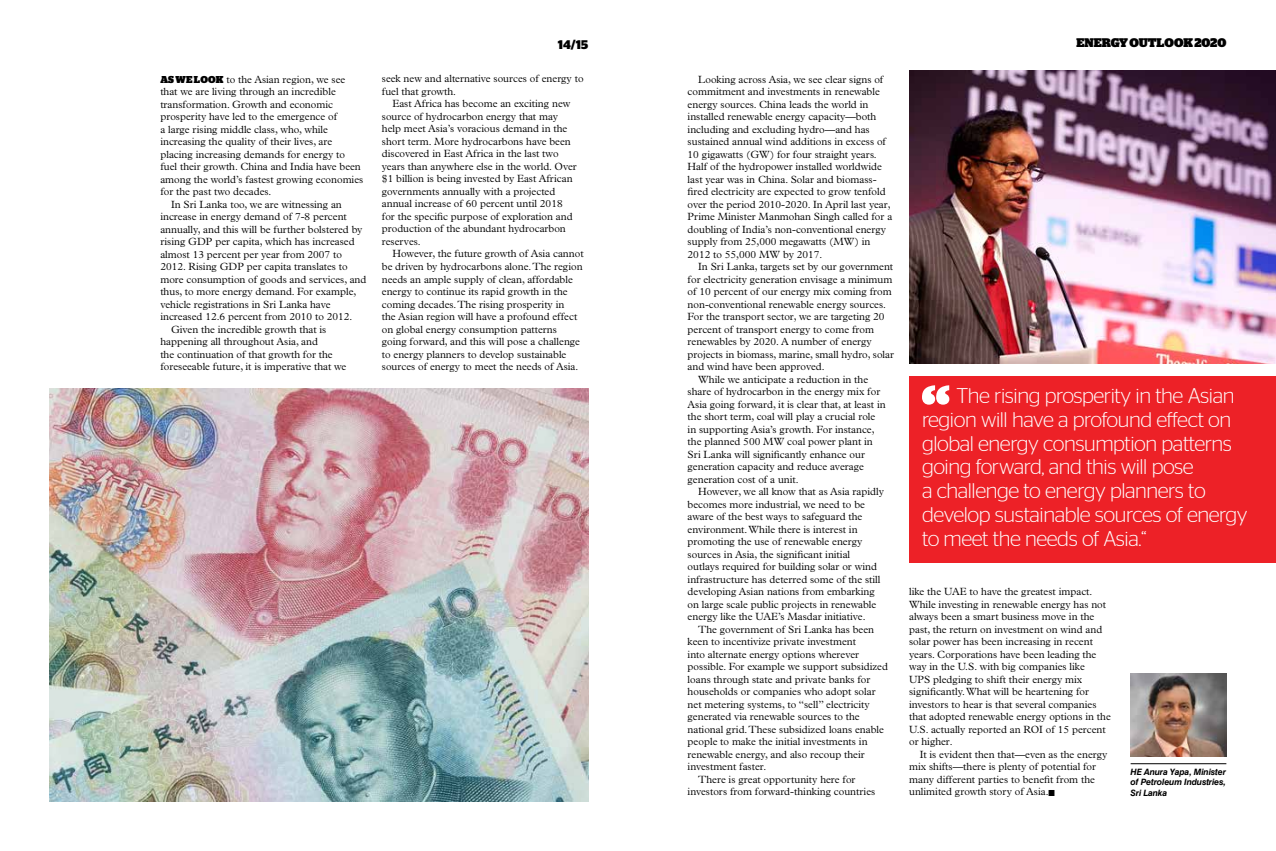
<style>
.page{position:relative;width:1276px;height:851px;background:#fff}
.page>*{position:absolute;margin:0;border:0;box-sizing:border-box;transform-origin:0 0}
.t1{font:300 21.25px/23.8px "Stag Sans";letter-spacing:-.02em;color:#fff}
.t2{font:900 12.5px "Stag";color:#000}
.t3{font:700 12.5px "Stag Sans";color:#000}
.t4{font:300 10.5px/12.5px "Plantin Std";color:#000}
.t5{font:italic 700 8.75px/10.5px "Swiss 721 BT";letter-spacing:-.02em;color:#000;text-align:justify}
.s1{font-family:"Stag";font-weight:900;font-size:10px}
</style>
<div class="page">
<img style="left:909px;top:71px;width:367px;height:292px">
<div style="left:909px;top:376px;width:367px;height:187px;background:#ed2127"></div>
<svg style="left:922px;top:385px;width:27px;height:19px"></svg>
<hr style="left:1130px;top:763px;width:96px;height:1px;background:#000">
<img style="left:1130px;top:673px;width:96px;height:83px">
<img style="left:49px;top:388px;width:539px;height:413px">
<p class="t4" style="left:160px;top:73px;width:186px"><span class="s1">AS WE LOOK</span> to the Asian region, we see</p>
<p class="t4" style="left:160px;top:85px;width:177px">that we are living through an incredible</p>
<p class="t4" style="left:160px;top:98px;width:174px">transformation. Growth and economic</p>
<p class="t4" style="left:160px;top:110px;width:178px">prosperity have led to the emergence of</p>
<p class="t4" style="left:160px;top:123px;width:169px">a large rising middle class, who, while</p>
<p class="t4" style="left:160px;top:135px;width:173px">increasing the quality of their lives, are</p>
<p class="t4" style="left:160px;top:148px;width:186px">placing increasing demands for energy to</p>
<p class="t4" style="left:160px;top:160px;width:202px">fuel their growth. China and India have been</p>
<p class="t4" style="left:160px;top:173px;width:204px">among the world’s fastest growing economies</p>
<p class="t4" style="left:160px;top:185px;width:113px">for the past two decades.</p>
<p class="t4" style="left:171px;top:198px;width:172px">In Sri Lanka too, we are witnessing an</p>
<p class="t4" style="left:160px;top:210px;width:188px">increase in energy demand of 7-8 percent</p>
<p class="t4" style="left:160px;top:223px;width:204px">annually, and this will be further bolstered by</p>
<p class="t4" style="left:160px;top:235px;width:196px">rising GDP per capita, which has increased</p>
<p class="t4" style="left:160px;top:248px;width:183px">almost 13 percent per year from 2007 to</p>
<p class="t4" style="left:160px;top:260px;width:189px">2012. Rising GDP per capita translates to</p>
<p class="t4" style="left:160px;top:273px;width:208px">more consumption of goods and services, and</p>
<p class="t4" style="left:160px;top:285px;width:197px">thus, to more energy demand. For example,</p>
<p class="t4" style="left:160px;top:298px;width:172px">vehicle registrations in Sri Lanka have</p>
<p class="t4" style="left:160px;top:310px;width:193px">increased 12.6 percent from 2010 to 2012.</p>
<p class="t4" style="left:171px;top:323px;width:157px">Given the incredible growth that is</p>
<p class="t4" style="left:160px;top:335px;width:159px">happening all throughout Asia, and</p>
<p class="t4" style="left:160px;top:348px;width:174px">the continuation of that growth for the</p>
<p class="t4" style="left:160px;top:360px;width:188px">foreseeable future, it is imperative that we</p>
<p class="t3" style="left:558px;top:37px;width:32px">14/15</p>
<p class="t4" style="left:382px;top:73px;width:203px">seek new and alternative sources of energy to fuel that growth.</p>
<p class="t4" style="left:382px;top:98px;width:196px;text-indent:11px">East Africa has become an exciting new source of hydrocarbon energy that may help meet Asia’s voracious demand in the short term. More hydrocarbons have been discovered in East Africa in the last two years than anywhere else in the world. Over $1 billion is being invested by East African governments annually with a projected annual increase of 60 percent until 2018 for the specific purpose of exploration and production of the abundant hydrocarbon reserves.</p>
<p class="t4" style="left:382px;top:248px;width:203px;text-indent:11px">However, the future growth of Asia cannot be driven by hydrocarbons alone. The region needs an ample supply of clean, affordable energy to continue its rapid growth in the coming decades. The rising prosperity in<br>the Asian region will have a profound effect on global energy consumption patterns going forward, and this will pose a challenge to energy planners to develop sustainable sources of energy to meet the needs of Asia.</p>
<p class="t4" style="left:687px;top:73px;width:206px;text-indent:11px">Looking across Asia, we see clear signs of commitment and investments in renewable energy sources. China leads the world in installed renewable energy capacity—both including and excluding hydro—and has sustained annual wind additions in excess of 10 gigawatts (GW) for four straight years.<br>Half of the hydropower installed worldwide last year was in China. Solar and biomass&shy;fired electricity are expected to grow tenfold over the period 2010-2020. In April last year, Prime Minister Manmohan Singh called for a doubling of India’s non-conventional energy supply from 25,000 megawatts (MW) in 2012 to 55,000 MW by 2017.</p>
<p class="t4" style="left:698px;top:260px;width:196px">In Sri Lanka, targets set by our government</p>
<p class="t4" style="left:687px;top:273px;width:206px">for electricity generation envisage a minimum</p>
<p class="t4" style="left:687px;top:285px;width:206px">of 10 percent of our energy mix coming from</p>
<p class="t4" style="left:687px;top:298px;width:200px">non-conventional renewable energy sources.</p>
<p class="t4" style="left:687px;top:310px;width:198px">For the transport sector, we are targeting 20</p>
<p class="t4" style="left:687px;top:323px;width:188px">percent of transport energy to come from</p>
<p class="t4" style="left:687px;top:335px;width:186px">renewables by 2020. A number of energy</p>
<p class="t4" style="left:687px;top:348px;width:208px">projects in biomass, marine, small hydro, solar</p>
<p class="t4" style="left:687px;top:360px;width:138px">and wind have been approved.</p>
<p class="t4" style="left:698px;top:373px;width:171px">While we anticipate a reduction in the</p>
<p class="t4" style="left:687px;top:385px;width:194px">share of hydrocarbon in the energy mix for</p>
<p class="t4" style="left:687px;top:398px;width:199px">Asia going forward, it is clear that, at least in</p>
<p class="t4" style="left:687px;top:410px;width:189px">the short term, coal will play a crucial role</p>
<p class="t4" style="left:687px;top:423px;width:188px">in supporting Asia’s growth. For instance,</p>
<p class="t4" style="left:687px;top:435px;width:187px">the planned 500 MW coal power plant in</p>
<p class="t4" style="left:687px;top:448px;width:179px">Sri Lanka will significantly enhance our</p>
<p class="t4" style="left:687px;top:460px;width:178px">generation capacity and reduce average</p>
<p class="t4" style="left:687px;top:473px;width:113px">generation cost of a unit.</p>
<p class="t4" style="left:698px;top:485px;width:187px">However, we all know that as Asia rapidly</p>
<p class="t4" style="left:687px;top:498px;width:179px">becomes more industrial, we need to be</p>
<p class="t4" style="left:687px;top:510px;width:176px">aware of the best ways to safeguard the</p>
<p class="t4" style="left:687px;top:523px;width:171px">environment. While there is interest in</p>
<p class="t4" style="left:687px;top:535px;width:176px">promoting the use of renewable energy</p>
<p class="t4" style="left:687px;top:548px;width:164px">sources in Asia, the significant initial</p>
<p class="t4" style="left:687px;top:560px;width:191px">outlays required for building solar or wind</p>
<p class="t4" style="left:687px;top:573px;width:194px">infrastructure has deterred some of the still</p>
<p class="t4" style="left:687px;top:585px;width:189px">developing Asian nations from embarking</p>
<p class="t4" style="left:687px;top:598px;width:190px">on large scale public projects in renewable</p>
<p class="t4" style="left:687px;top:610px;width:179px">energy like the UAE’s Masdar initiative.</p>
<p class="t4" style="left:698px;top:623px;width:177px">The government of Sri Lanka has been</p>
<p class="t4" style="left:687px;top:635px;width:170px">keen to incentivize private investment</p>
<p class="t4" style="left:687px;top:648px;width:173px">into alternate energy options wherever</p>
<p class="t4" style="left:687px;top:660px;width:202px">possible. For example we support subsidized</p>
<p class="t4" style="left:687px;top:673px;width:184px">loans through state and private banks for</p>
<p class="t4" style="left:687px;top:685px;width:189px">households or companies who adopt solar</p>
<p class="t4" style="left:687px;top:698px;width:184px">net metering systems, to “sell” electricity</p>
<p class="t4" style="left:687px;top:710px;width:174px">generated via renewable sources to the</p>
<p class="t4" style="left:687px;top:723px;width:198px">national grid. These subsidized loans enable</p>
<p class="t4" style="left:687px;top:735px;width:181px">people to make the initial investments in</p>
<p class="t4" style="left:687px;top:748px;width:179px">renewable energy, and also recoup their</p>
<p class="t4" style="left:687px;top:760px;width:80px">investment faster.</p>
<p class="t4" style="left:698px;top:773px;width:159px">There is great opportunity here for</p>
<p class="t4" style="left:687px;top:785px;width:189px">investors from forward-thinking countries</p>
<p class="t2" style="left:1076px;top:38px;width:10px">ENE</p>
<p class="t2" style="left:1102px;top:38px;width:126px">RGY OUTLOOK 2020</p>
<p class="t1" style="left:922px;top:383px;width:327px;text-indent:34px">The rising prosperity in the Asian region will have a profound effect on global energy consumption patterns going forward, and this will pose<br>a challenge to energy planners to develop sustainable sources of energy to meet the needs of Asia.“</p>
<p class="t4" style="left:909px;top:585px;width:203px">like the UAE to have the greatest impact.<br>While investing in renewable energy has not always been a smart business move in the past, the return on investment on wind and solar power has been increasing in recent years. Corporations have been leading the way in the U.S. with big companies like<br>UPS pledging to shift their energy mix significantly. What will be heartening for investors to hear is that several companies that adopted renewable energy options in the U.S. actually reported an ROI of 15 percent or higher.</p>
<p class="t4" style="left:909px;top:748px;width:200px;text-indent:11px">It is evident then that—even as the energy mix shifts—there is plenty of potential for many different parties to benefit from the unlimited growth story of Asia.■</p>
<p class="t5" style="left:1130px;top:766px;width:97px">HE Anura Yapa, Minister of Petroleum Industries, Sri Lanka</p>
</div>
